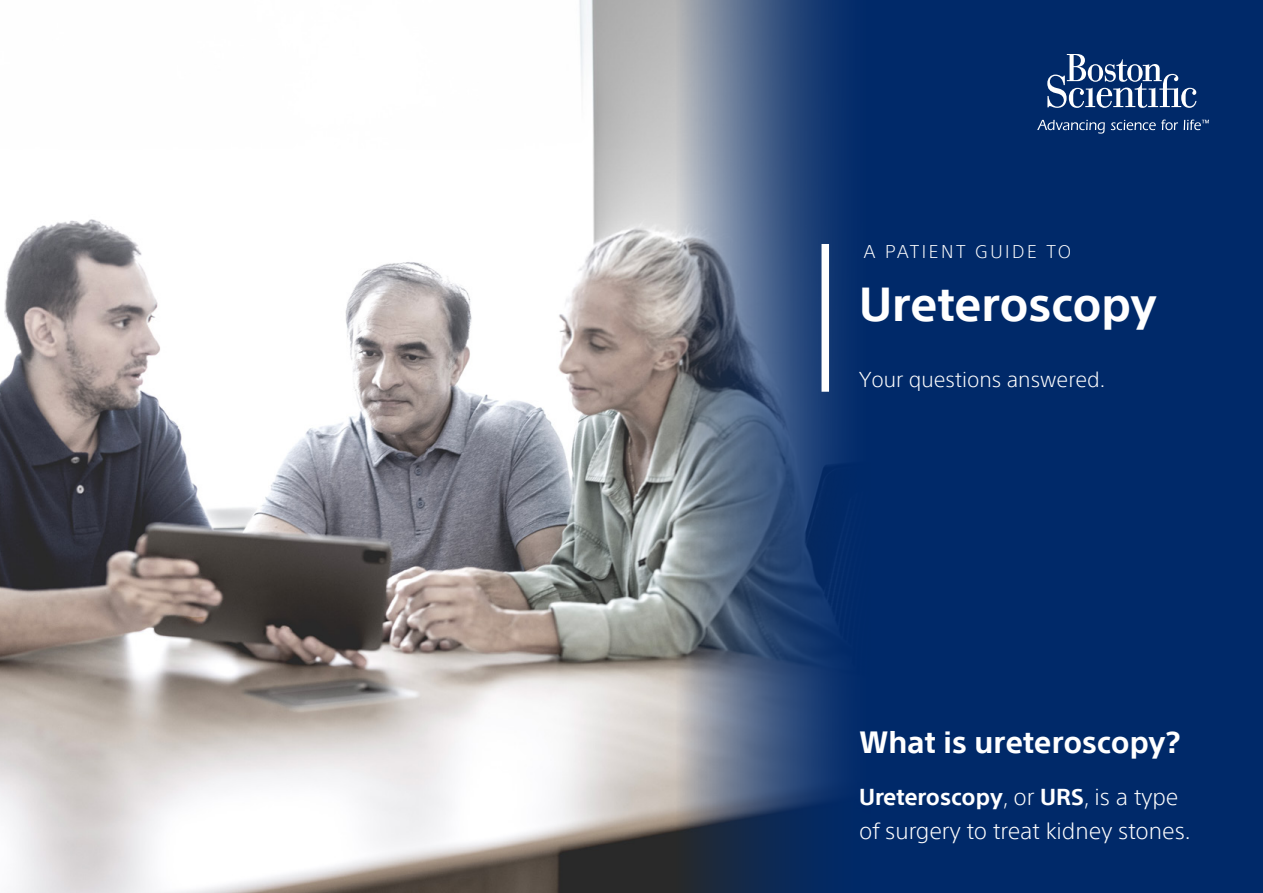
<style>
.page{position:relative;width:1263px;height:893px;background:#fff}
.page>*{position:absolute;margin:0;border:0;box-sizing:border-box;transform-origin:0 0}
.t1{font:700 46.5px "SST";letter-spacing:-.005em;color:#fff}
.t2{font:700 30px "SST";letter-spacing:-.005em;color:#fff}
.t3{font:300 22.5px/33.6px "SST";color:#fff}
.t4{font:300 21px "SST";color:#fff}
.t5{font:300 18px "SST";letter-spacing:.14em;color:#fff}
.s1{font-weight:700}
</style>
<div class="page">
<div style="left:1037px;top:0;width:226px;height:893px;background:#002969"></div>
<div style="left:0;top:0;width:1037px;height:893px;background:#002969"></div>
<img style="left:0;top:0;width:842px;height:893px">
<svg style="left:1047px;top:54px;width:149px;height:54px"></svg>
<svg style="left:1037px;top:120px;width:68px;height:14px"></svg>
<svg style="left:1111px;top:120px;width:67px;height:10px"></svg>
<svg style="left:1184px;top:120px;width:25px;height:10px"></svg>
<div style="left:821px;top:244px;width:8px;height:148px;background:#fff"></div>
<p class="t5" style="left:864px;top:241px;width:209px">A PATIENT GUIDE TO</p>
<h1 class="t1" style="left:859px;top:277px;width:299px">Ureteroscopy</h1>
<p class="t4" style="left:859px;top:367px;width:248px">Your questions answered.</p>
<h2 class="t2" style="left:859px;top:724px;width:322px">What is ureteroscopy?</h2>
<p class="t3" style="left:859px;top:780px;width:333px"><span class="s1">Ureteroscopy</span>, or <span class="s1">URS</span>, is a type of surgery to treat kidney stones.</p>
</div>
